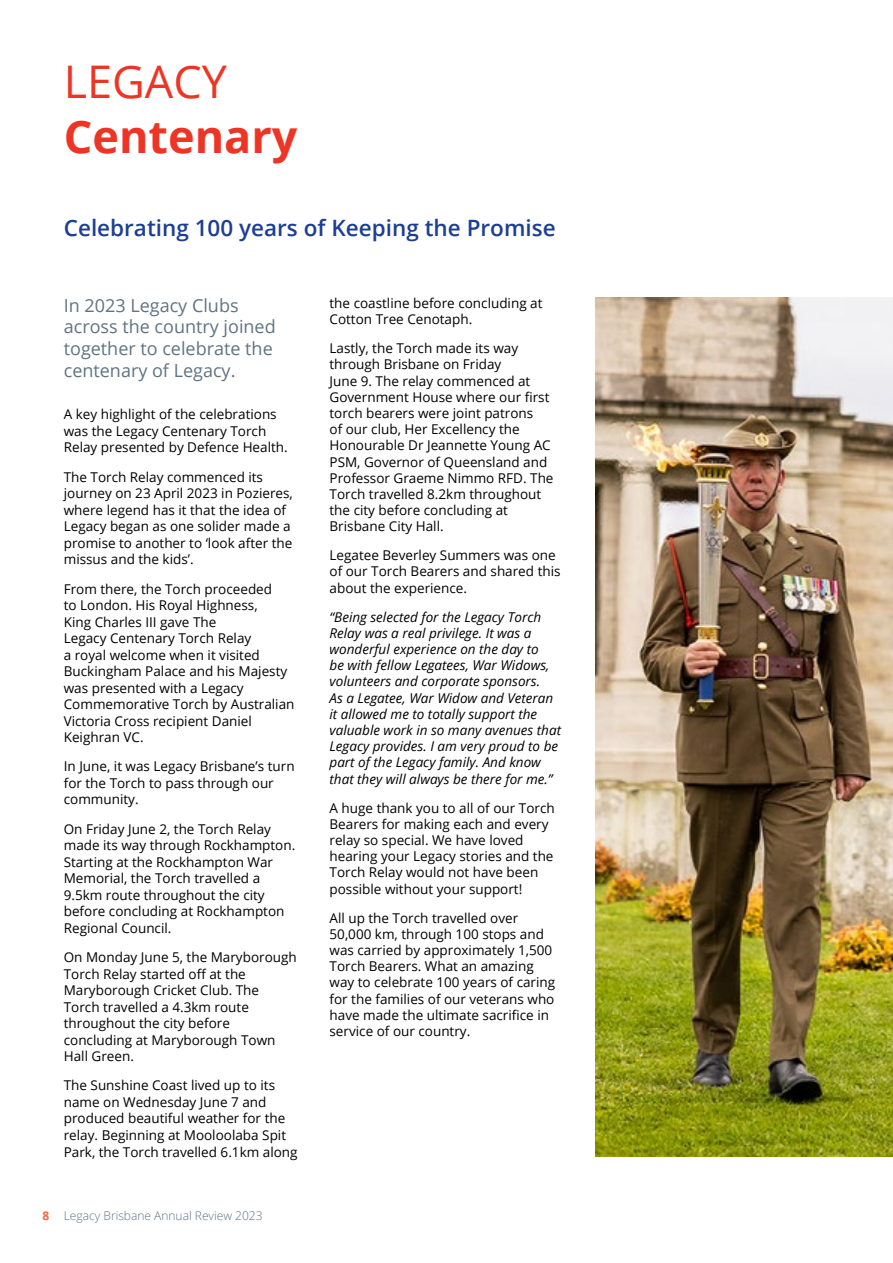
<style>
.page{position:relative;width:893px;height:1263px;background:#fff}
.page>*{position:absolute;margin:0;border:0;box-sizing:border-box;transform-origin:0 0}
.t1{font:700 45px "Open Sans";color:#ee3525}
.t2{font:45px "Open Sans";color:#ee3525}
.t3{font:600 22.5px "Open Sans";color:#1c3e94}
.t4{font:18px/21.9px "Open Sans";color:#607384}
.t5{font:13.5px/16.5px "Open Sans";color:#000}
.t6{font:italic 13.5px/16.2px "Open Sans";color:#000}
.t7{font:300 12px "Open Sans";color:#607384}
.s1{font-weight:700;color:#f26544}
</style>
<div class="page">
<img style="left:595px;top:298px;width:298px;height:859px">
<h1 class="t2" style="left:64px;top:51px;width:165px">LEGACY</h1>
<h1 class="t1" style="left:64px;top:104px;width:235px">Centenary</h1>
<h2 class="t3" style="left:64px;top:213px;width:493px">Celebrating 100 years of Keeping the Promise</h2>
<h3 class="t4" style="left:64px;top:294px;width:213px">In 2023 Legacy Clubs across the country joined together to celebrate the centenary of Legacy.</h3>
<p class="t5" style="left:64px;top:406px;width:225px">A key highlight of the celebrations was the Legacy Centenary Torch<br>Relay presented by Defence Health.</p>
<p class="t5" style="left:64px;top:468px;width:231px">The Torch Relay commenced its journey on 23 April 2023 in Pozieres, where legend has it that the idea of<br>Legacy began as one solider made a promise to another to ‘look after the missus and the kids’.</p>
<p class="t5" style="left:64px;top:580px;width:232px">From there, the Torch proceeded<br>to London. His Royal Highness,<br>King Charles III gave The<br>Legacy Centenary Torch Relay<br>a royal welcome when it visited<br>Buckingham Palace and his Majesty was presented with a Legacy<br>Commemorative Torch by Australian<br>Victoria Cross recipient Daniel<br>Keighran VC.</p>
<p class="t5" style="left:64px;top:758px;width:232px">In June, it was Legacy Brisbane’s turn for the Torch to pass through our community.</p>
<p class="t5" style="left:64px;top:820px;width:233px">On Friday June 2, the Torch Relay made its way through Rockhampton.<br>Starting at the Rockhampton War<br>Memorial, the Torch travelled a<br>9.5km route throughout the city before concluding at Rockhampton<br>Regional Council.</p>
<p class="t5" style="left:64px;top:948px;width:235px">On Monday June 5, the Maryborough<br>Torch Relay started off at the<br>Maryborough Cricket Club. The<br>Torch travelled a 4.3km route throughout the city before concluding at Maryborough Town<br>Hall Green.</p>
<p class="t5" style="left:64px;top:1077px;width:235px">The Sunshine Coast lived up to its name on Wednesday June 7 and produced beautiful weather for the relay. Beginning at Mooloolaba Spit Park, the Torch travelled 6.1km along</p>
<p class="t7" style="left:43px;top:1208px;width:222px"><span class="s1">8</span> Legacy Brisbane Annual Review 2023</p>
<p class="t5" style="left:330px;top:295px;width:214px">the coastline before concluding at<br>Cotton Tree Cenotaph.</p>
<p class="t5" style="left:330px;top:340px;width:225px">Lastly, the Torch made its way through Brisbane on Friday<br>June 9. The relay commenced at<br>Government House where our first torch bearers were joint patrons<br>of our club, Her Excellency the<br>Honourable Dr Jeannette Young AC<br>PSM, Governor of Queensland and<br>Professor Graeme Nimmo RFD. The<br>Torch travelled 8.2km throughout the city before concluding at<br>Brisbane City Hall.</p>
<p class="t5" style="left:330px;top:547px;width:233px">Legatee Beverley Summers was one of our Torch Bearers and shared this about the experience.</p>
<p class="t6" style="left:330px;top:608px;width:233px">“Being selected for the Legacy Torch Relay was a real privilege. It was a wonderful experience on the day to<br>be with fellow Legatees, War Widows, volunteers and corporate sponsors.<br>As a Legatee, War Widow and Veteran it allowed me to totally support the valuable work in so many avenues that Legacy provides. I am very proud to be part of the Legacy family. And know that they will always be there for me.”</p>
<p class="t5" style="left:330px;top:799px;width:227px">A huge thank you to all of our Torch<br>Bearers for making each and every relay so special. We have loved hearing your Legacy stories and the<br>Torch Relay would not have been possible without your support!</p>
<p class="t5" style="left:330px;top:909px;width:227px">All up the Torch travelled over<br>50,000 km, through 100 stops and was carried by approximately 1,500<br>Torch Bearers. What an amazing way to celebrate 100 years of caring for the families of our veterans who have made the ultimate sacrifice in service of our country.</p>
</div>
